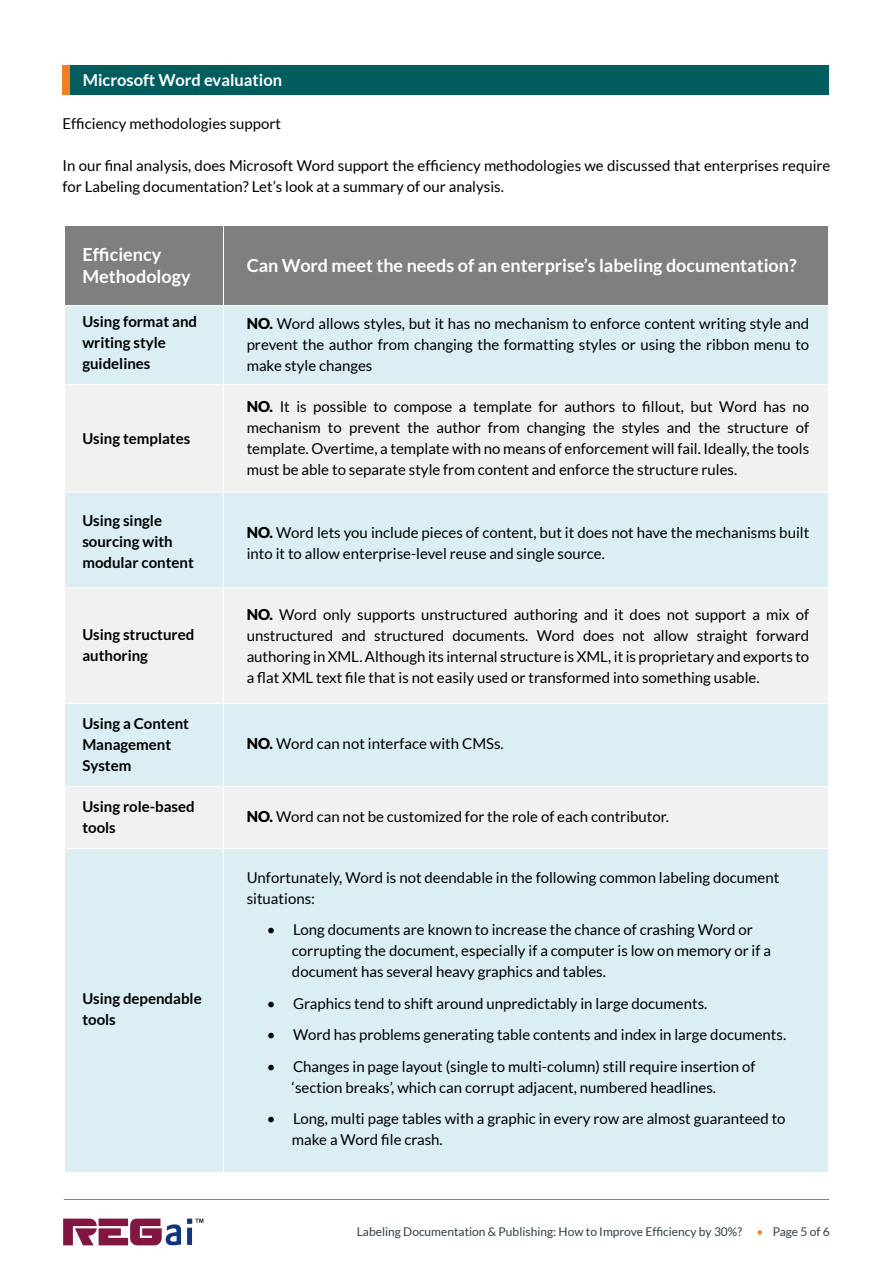
<style>
.page{position:relative;width:893px;height:1263px;background:#fff}
.page>*{position:absolute;margin:0;border:0;box-sizing:border-box;transform-origin:0 0}
.t1{font:700 18px/21.6px "Lato";color:#fff}
.t2{font:700 16.5px "Lato";color:#fff}
.t3{font:15px/21px "Lato";color:#000}
.t4{font:700 15px/21px "Lato";color:#000}
.t5{font:12px "Lato";color:#2f3e44}
.s1{font-weight:900}
.s2{color:#f48120}
</style>
<div class="page">
<svg style="left:63px;top:1218px;width:118px;height:27px"></svg>
<svg style="left:187px;top:1218px;width:16px;height:27px"></svg>
<hr style="left:64px;top:1199px;width:765px;height:1px;background:#778c95">
<div style="left:63px;top:66px;width:766px;height:29px;background:#025e5e"></div>
<div style="left:63px;top:66px;width:7px;height:29px;background:#f38020"></div>
<div style="left:65px;top:226px;width:159px;height:79px;background:#7f7f7f"></div>
<div style="left:224px;top:226px;width:604px;height:79px;background:#7f7f7f"></div>
<hr style="left:224px;top:226px;width:1px;height:79px;background:#fff">
<div style="left:65px;top:306px;width:159px;height:78px;background:#daeef3"></div>
<div style="left:224px;top:306px;width:604px;height:78px;background:#daeef3"></div>
<hr style="left:224px;top:306px;width:1px;height:78px;background:#fff">
<div style="left:65px;top:385px;width:159px;height:107px;background:#f1f1f2"></div>
<div style="left:224px;top:385px;width:604px;height:107px;background:#f1f1f2"></div>
<hr style="left:224px;top:385px;width:1px;height:107px;background:#fff">
<div style="left:65px;top:492px;width:159px;height:95px;background:#daeef3"></div>
<div style="left:224px;top:492px;width:604px;height:95px;background:#daeef3"></div>
<hr style="left:65px;top:492px;width:159px;height:1px;background:#fff">
<hr style="left:224px;top:492px;width:604px;height:1px;background:#fff">
<hr style="left:224px;top:492px;width:1px;height:95px;background:#fff">
<div style="left:65px;top:588px;width:159px;height:115px;background:#f1f1f2"></div>
<div style="left:224px;top:588px;width:604px;height:115px;background:#f1f1f2"></div>
<hr style="left:224px;top:588px;width:1px;height:115px;background:#fff">
<div style="left:65px;top:704px;width:159px;height:82px;background:#daeef3"></div>
<div style="left:224px;top:704px;width:604px;height:82px;background:#daeef3"></div>
<hr style="left:224px;top:704px;width:1px;height:82px;background:#fff">
<div style="left:65px;top:787px;width:159px;height:60px;background:#f1f1f2"></div>
<div style="left:224px;top:787px;width:604px;height:60px;background:#f1f1f2"></div>
<hr style="left:224px;top:787px;width:1px;height:60px;background:#fff">
<div style="left:65px;top:848px;width:159px;height:324px;background:#daeef3"></div>
<div style="left:224px;top:848px;width:604px;height:324px;background:#daeef3"></div>
<hr style="left:224px;top:848px;width:1px;height:324px;background:#fff">
<p class="t2" style="left:83px;top:71px;width:201px">Microsoft Word evaluation</p>
<p class="t3" style="left:63px;top:113px;width:220px">Efficiency methodologies support</p>
<p class="t3" style="left:63px;top:155px;width:769px">In our final analysis, does Microsoft Word support the efficiency methodologies we discussed that enterprises require for Labeling documentation? Let’s look at a summary of our analysis.</p>
<p class="t1" style="left:82px;top:244px;width:110px">Efficiency<br>Methodology</p>
<p class="t4" style="left:82px;top:311px;width:116px">Using format and writing style guidelines</p>
<p class="t4" style="left:82px;top:427px;width:109px">Using templates</p>
<p class="t4" style="left:82px;top:510px;width:113px">Using single sourcing with modular content</p>
<p class="t4" style="left:82px;top:624px;width:113px">Using structured authoring</p>
<p class="t4" style="left:82px;top:713px;width:108px">Using a Content<br>Management<br>System</p>
<p class="t4" style="left:82px;top:796px;width:114px">Using role-based tools</p>
<p class="t4" style="left:82px;top:987px;width:121px">Using dependable tools</p>
<p class="t1" style="left:247px;top:255px;width:551px">Can Word meet the needs of an enterprise’s labeling documentation?</p>
<p class="t3" style="left:247px;top:313px;width:564px;text-align:justify"><span class="s1">NO.</span> Word allows styles, but it has no mechanism to enforce content writing style and prevent the author from changing the formatting styles or using the ribbon menu to make style changes</p>
<p class="t3" style="left:247px;top:396px;width:564px;text-align:justify"><span class="s1">NO.</span> It is possible to compose a template for authors to fillout, but Word has no mechanism to prevent the author from changing the styles and the structure of template. Overtime, a template with no means of enforcement will fail. Ideally, the tools must be able to separate style from content and enforce the structure rules.</p>
<p class="t3" style="left:247px;top:522px;width:564px"><span class="s1">NO.</span> Word lets you include pieces of content, but it does not have the mechanisms built into it to allow enterprise-level reuse and single source.</p>
<p class="t3" style="left:247px;top:604px;width:564px;text-align:justify"><span class="s1">NO.</span> Word only supports unstructured authoring and it does not support a mix of unstructured and structured documents. Word does not allow straight forward authoring in XML. Although its internal structure is XML, it is proprietary and exports to a flat XML text file that is not easily used or transformed into something usable.</p>
<p class="t3" style="left:247px;top:733px;width:259px"><span class="s1">NO.</span> Word can not interface with CMSs.</p>
<p class="t3" style="left:247px;top:806px;width:424px"><span class="s1">NO.</span> Word can not be customized for the role of each contributor.</p>
<p class="t3" style="left:247px;top:867px;width:534px">Unfortunately, Word is not deendable in the following common labeling document situations:</p>
<p class="t3" style="left:292px;top:919px;width:481px;text-indent:-25px">• Long documents are known to increase the chance of crashing Word or corrupting the document, especially if a computer is low on memory or if a document has several heavy graphics and tables.</p>
<p class="t3" style="left:267px;top:993px;width:442px">• Graphics tend to shift around unpredictably in large documents.</p>
<p class="t3" style="left:267px;top:1024px;width:521px">• Word has problems generating table contents and index in large documents.</p>
<p class="t3" style="left:292px;top:1056px;width:465px;text-indent:-25px">• Changes in page layout (single to multi-column) still require insertion of ‘section breaks’, which can corrupt adjacent, numbered headlines.</p>
<p class="t3" style="left:292px;top:1108px;width:495px;text-indent:-25px">• Long, multi page tables with a graphic in every row are almost guaranteed to make a Word file crash.</p>
<p class="t5" style="left:357px;top:1225px;width:475px">Labeling Documentation &amp; Publishing: How to Improve Efficiency by 30%? <span class="s2">•</span> Page 5 of 6</p>
</div>
